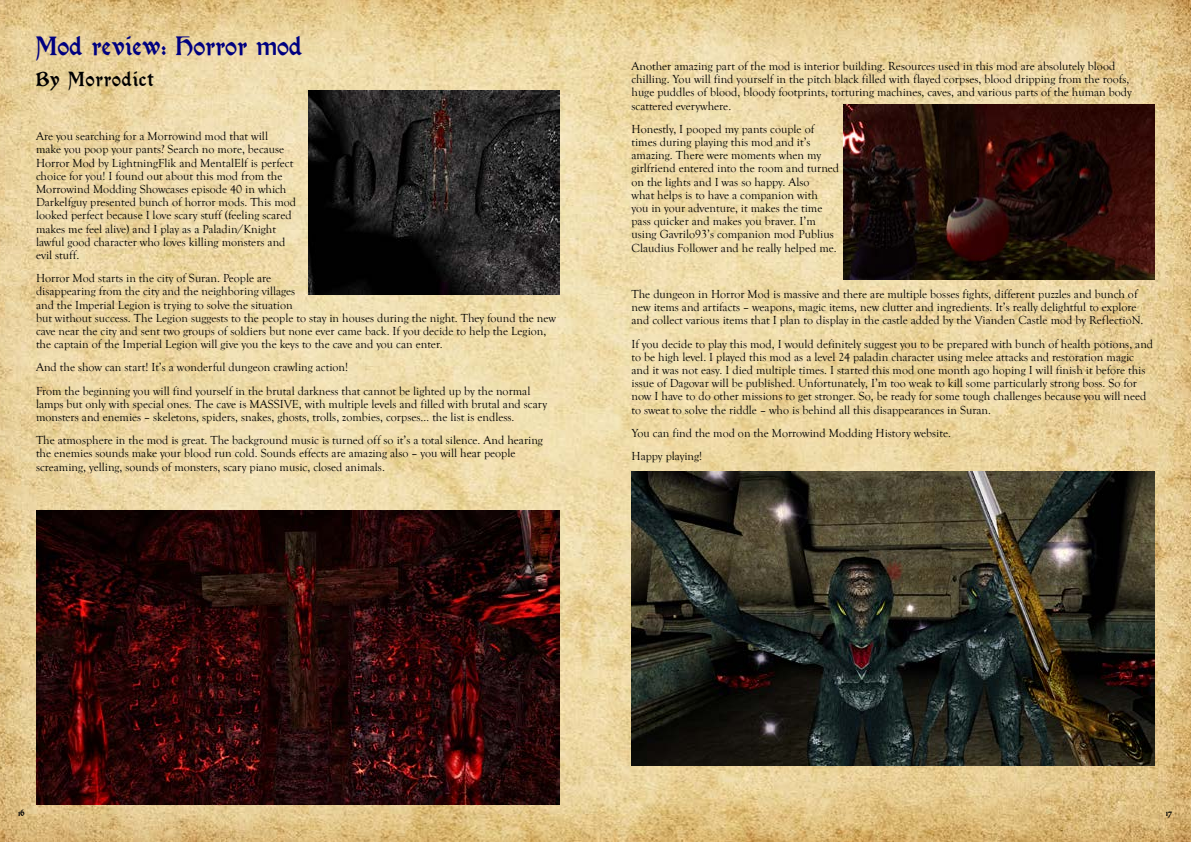
<style>
.page{position:relative;width:1191px;height:842px;background:#fff}
.page>*{position:absolute;margin:0;border:0;box-sizing:border-box;transform-origin:0 0}
.t1{font:900 29px "Morris Roman Alternate";color:#000080}
.t2{font:900 22.4px "Morris Roman Alternate";letter-spacing:.03em;color:#000}
.t3{font:12px/13.2px "Goudy Old Style T";color:#000}
.t4{font:900 10px "Morris Roman Alternate";color:#000}
</style>
<div class="page">
<img style="left:0;top:0;width:1191px;height:842px">
<img style="left:631px;top:471px;width:524px;height:294px">
<img style="left:843px;top:105px;width:312px;height:175px">
<img style="left:36px;top:510px;width:523px;height:294px">
<img style="left:308px;top:90px;width:251px;height:204px">
<h1 class="t1" style="left:36px;top:30px;width:268px">Mod review: Horror mod</h1>
<h2 class="t2" style="left:36px;top:67px;width:120px">By Morrodict</h2>
<p class="t3" style="left:36px;top:130px;width:262px">Are you searching for a Morrowind mod that will make you poop your pants? Search no more, because Horror Mod by LightningFlik and MentalElf is perfect choice for you! I found out about this mod from the Morrowind Modding Showcases episode 40 in which Darkelfguy presented bunch of horror mods. This mod looked perfect because I love scary stuff (feeling scared makes me feel alive) and I play as a Paladin/Knight lawful good character who loves killing monsters and evil stuff.</p>
<p class="t3" style="left:36px;top:272px;width:521px">Horror Mod starts in the city of Suran. People are<br>disappearing from the city and the neighboring villages<br>and the Imperial Legion is trying to solve the situation<br>but without success. The Legion suggests to the people to stay in houses during the night. They found the new cave near the city and sent two groups of soldiers but none ever came back. If you decide to help the Legion, the captain of the Imperial Legion will give you the keys to the cave and you can enter.</p>
<p class="t3" style="left:36px;top:356px;width:496px;line-height:23.2px">And the show can start! It’s a wonderful dungeon crawling action!<br>From the beginning you will find yourself in the brutal darkness that cannot be lighted up by the normal</p>
<p class="t3" style="left:36px;top:398px;width:512px">lamps but only with special ones. The cave is MASSIVE, with multiple levels and filled with brutal and scary monsters and enemies – skeletons, spiders, snakes, ghosts, trolls, zombies, corpses… the list is endless.</p>
<p class="t3" style="left:36px;top:434px;width:508px">The atmosphere in the mod is great. The background music is turned off so it’s a total silence. And hearing the enemies sounds make your blood run cold. Sounds effects are amazing also – you will hear people screaming, yelling, sounds of monsters, scary piano music, closed animals.</p>
<p class="t3" style="left:631px;top:60px;width:502px">Another amazing part of the mod is interior building. Resources used in this mod are absolutely blood chilling. You will find yourself in the pitch black filled with flayed corpses, blood dripping from the roofs, huge puddles of blood, bloody footprints, torturing machines, caves, and various parts of the human body scattered everywhere.</p>
<p class="t3" style="left:631px;top:122px;width:209px">Honestly, I pooped my pants couple of times during playing this mod and it’s amazing. There were moments when my girlfriend entered into the room and turned on the lights and I was so happy. Also<br>what helps is to have a companion with<br>you in your adventure, it makes the time pass quicker and makes you braver. I’m using Gavrilo93’s companion mod Publius Claudius Follower and he really helped me.</p>
<p class="t3" style="left:631px;top:288px;width:513px">The dungeon in Horror Mod is massive and there are multiple bosses fights, different puzzles and bunch of new items and artifacts – weapons, magic items, new clutter and ingredients. It’s really delightful to explore and collect various items that I plan to display in the castle added by the Vianden Castle mod by ReflectioN.</p>
<p class="t3" style="left:631px;top:337px;width:523px">If you decide to play this mod, I would definitely suggest you to be prepared with bunch of health potions, and to be high level. I played this mod as a level 24 paladin character using melee attacks and restoration magic and it was not easy. I died multiple times. I started this mod one month ago hoping I will finish it before this issue of Dagovar will be published. Unfortunately, I’m too weak to kill some particularly strong boss. So for now I have to do other missions to get stronger. So, be ready for some tough challenges because you will need to sweat to solve the riddle – who is behind all this disappearances in Suran.</p>
<p class="t3" style="left:631px;top:421px;width:321px;line-height:23.2px">You can find the mod on the Morrowind Modding History website.<br>Happy playing!</p>
<p class="t4" style="left:19px;top:807px;width:8px">16</p>
<p class="t4" style="left:1166px;top:807px;width:8px">17</p>
</div>
